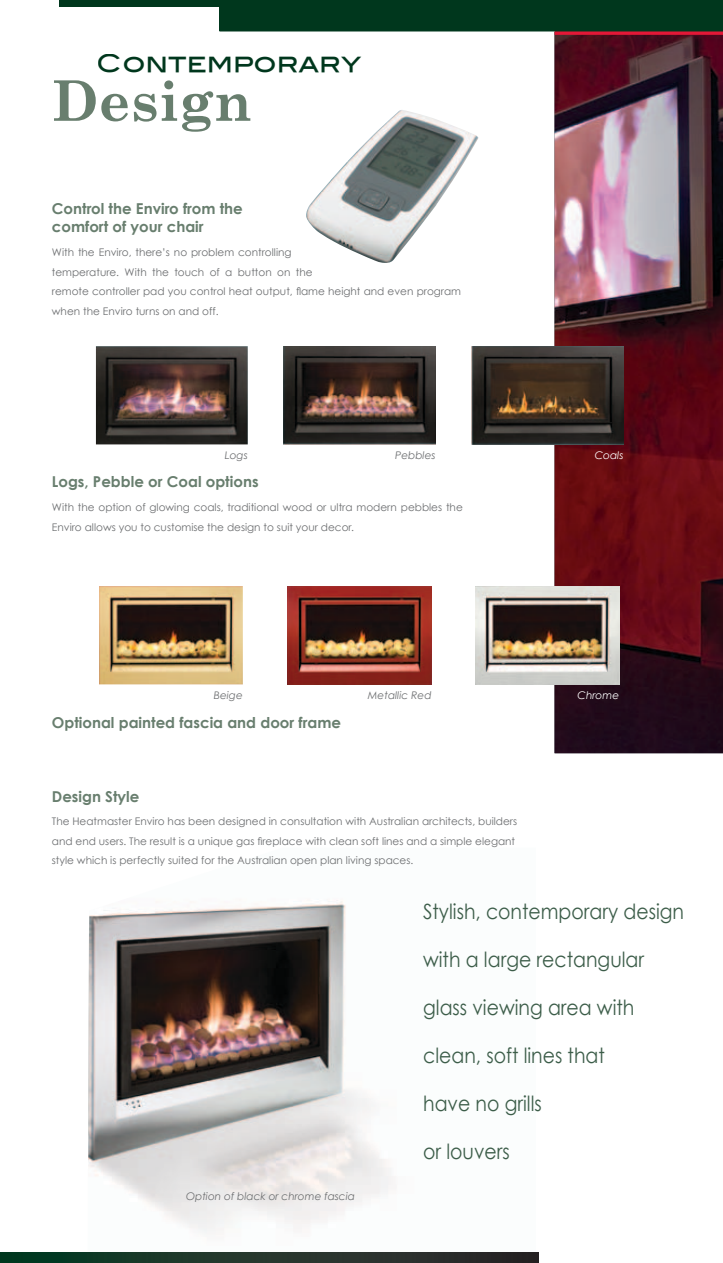
<style>
.page{position:relative;width:723px;height:1263px;background:#fff}
.page>*{position:absolute;margin:0;border:0;box-sizing:border-box;transform-origin:0 0}
.t1{font:700 55.95px "Century Schoolbook";color:#687e6e}
.t2{font:24.45px "Blair Md ITCTT Medium";color:#00371d}
.t3{font:21px "Century Gothic";color:#3c5d49;scale:.9 1}
.t4{font:700 15px/18px "Century Gothic";color:#687e6e}
.t5{font:10.5px/19.5px "Century Gothic";color:#6d6f71}
.t6{font:italic 10.5px "Century Gothic";color:#6d6f71}
.t7{font:italic 10.5px "Century Gothic";color:#fff}
</style>
<div class="page">
<img style="left:554px;top:35px;width:169px;height:718px">
<img style="left:472px;top:346px;width:151px;height:98px">
<img style="left:475px;top:586px;width:144px;height:98px">
<img style="left:96px;top:346px;width:152px;height:98px">
<img style="left:99px;top:586px;width:144px;height:98px">
<img style="left:284px;top:346px;width:152px;height:98px">
<img style="left:288px;top:586px;width:143px;height:98px">
<svg style="left:554px;top:31px;width:169px;height:4px"></svg>
<img style="left:306px;top:110px;width:172px;height:153px">
<img style="left:88px;top:900px;width:448px;height:353px">
<svg style="left:0;top:1253px;width:539px;height:10px"></svg>
<svg style="left:60px;top:0;width:663px;height:31px"></svg>
<h2 class="t2" style="left:97px;top:44px;width:266px">Contemporary</h2>
<h1 class="t1" style="left:52px;top:67px;width:201px">Design</h1>
<h3 class="t4" style="left:52px;top:200px;width:192px">Control the Enviro from the comfort of your chair</h3>
<p class="t5" style="left:52px;top:242px;width:411px">With the Enviro, there’s no problem controlling<br>temperature. With the touch of a button on the<br>remote controller pad you control heat output, flame height and even program when the Enviro turns on and off.</p>
<p class="t6" style="left:225px;top:449px;width:24px">Logs</p>
<p class="t6" style="left:395px;top:449px;width:42px">Pebbles</p>
<h3 class="t4" style="left:52px;top:473px;width:208px">Logs, Pebble or Coal options</h3>
<p class="t5" style="left:52px;top:497px;width:412px">With the option of glowing coals, traditional wood or ultra modern pebbles the<br>Enviro allows you to customise the design to suit your decor.</p>
<p class="t6" style="left:214px;top:689px;width:30px">Beige</p>
<h3 class="t4" style="left:52px;top:714px;width:291px">Optional painted fascia and door frame</h3>
<p class="t6" style="left:368px;top:689px;width:65px">Metallic Red</p>
<p class="t7" style="left:595px;top:449px;width:30px">Coals</p>
<p class="t7" style="left:577px;top:689px;width:43px">Chrome</p>
<h3 class="t4" style="left:52px;top:787px;width:89px">Design Style</h3>
<p class="t5" style="left:52px;top:811px;width:467px">The Heatmaster Enviro has been designed in consultation with Australian architects, builders and end users. The result is a unique gas fireplace with clean soft lines and a simple elegant style which is perfectly suited for the Australian open plan living spaces.</p>
<h3 class="t3" style="left:423px;top:899px;width:291px">Stylish, contemporary design</h3>
<h3 class="t3" style="left:423px;top:947px;width:247px">with a large rectangular</h3>
<h3 class="t3" style="left:423px;top:995px;width:236px">glass viewing area with</h3>
<h3 class="t3" style="left:423px;top:1043px;width:203px">clean, soft lines that</h3>
<h3 class="t3" style="left:423px;top:1091px;width:133px">have no grills</h3>
<h3 class="t3" style="left:423px;top:1139px;width:98px">or louvers</h3>
<p class="t6" style="left:186px;top:1189px;width:170px">Option of black or chrome fascia</p>
</div>
